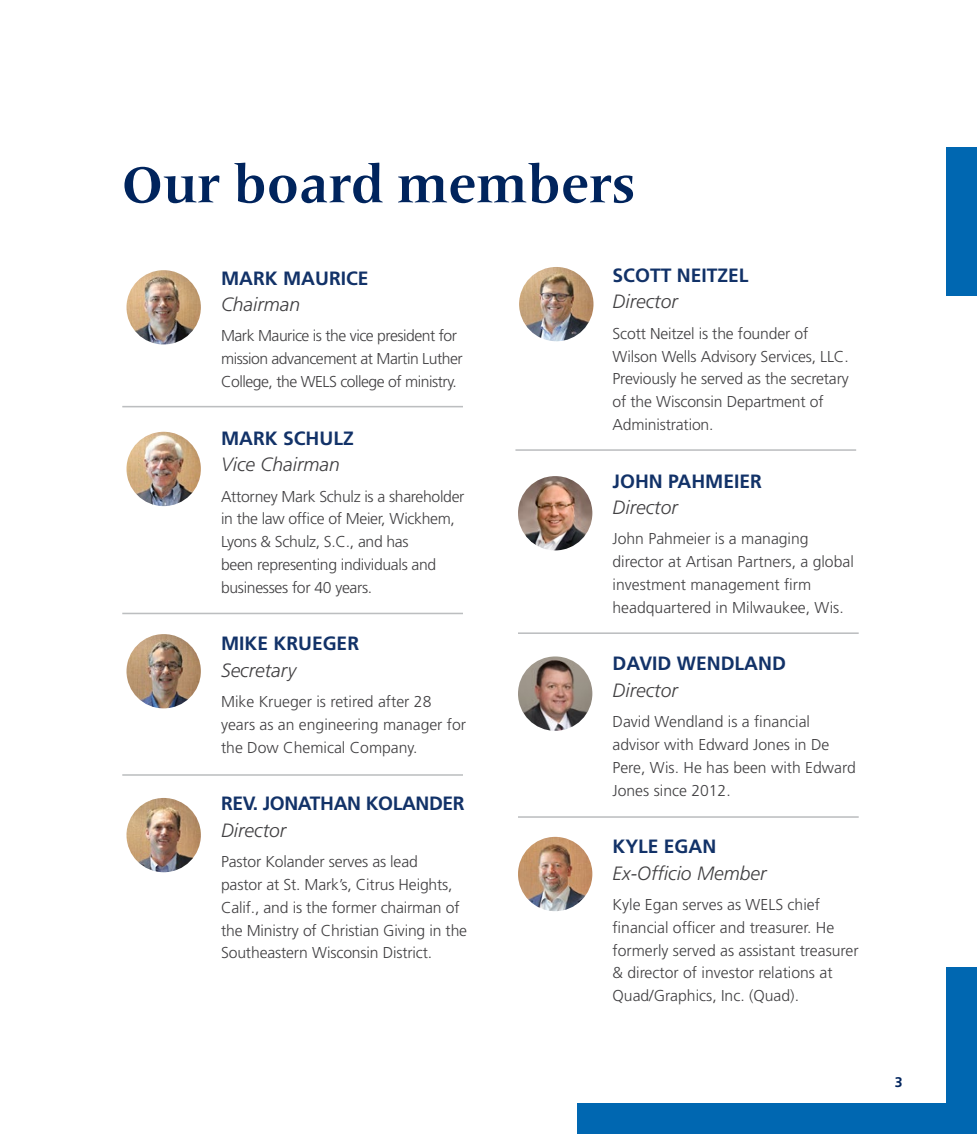
<style>
.page{position:relative;width:977px;height:1134px;background:#fff}
.page>*{position:absolute;margin:0;border:0;box-sizing:border-box;transform-origin:0 0}
.t1{font:700 52.5px "Frutiger Serif LT Pro";color:#00245d}
.t2{font:700 19.25px "Frutiger LT Std";color:#123268}
.t3{font:italic 300 19.25px "Frutiger LT Std";color:#414042}
.t4{font:700 19.25px "Frutiger LT Std";letter-spacing:-.02em;color:#123268}
.t5{font:300 15.75px/22.8px "Frutiger LT Std";letter-spacing:-.01em;color:#414042}
.t6{font:300 15.75px/22.8px "Frutiger LT Std";letter-spacing:-.03em;color:#414042}
.t7{font:700 14px "Frutiger LT Std";color:#00245d}
</style>
<div class="page">
<div style="left:577px;top:968px;width:399px;height:166px;background:#0067b1"></div>
<div style="left:74px;top:74px;width:872px;height:1029px;background:#fff"></div>
<img style="left:126px;top:270px;width:75px;height:75px;border-radius:37px">
<img style="left:519px;top:267px;width:74px;height:74px;border-radius:37px">
<img style="left:518px;top:476px;width:74px;height:74px;border-radius:37px">
<img style="left:518px;top:837px;width:74px;height:74px;border-radius:37px">
<img style="left:126px;top:432px;width:75px;height:74px;border-radius:37px">
<img style="left:518px;top:656px;width:74px;height:75px;border-radius:37px">
<img style="left:126px;top:798px;width:75px;height:74px;border-radius:37px">
<hr style="left:122px;top:406px;width:341px;height:1px;background:#bcbec0">
<hr style="left:515px;top:449px;width:341px;height:2px;background:#bcbec0">
<hr style="left:122px;top:613px;width:341px;height:1px;background:#bcbec0">
<hr style="left:518px;top:632px;width:340px;height:2px;background:#bcbec0">
<hr style="left:122px;top:774px;width:341px;height:2px;background:#bcbec0">
<hr style="left:518px;top:816px;width:340px;height:2px;background:#bcbec0">
<img style="left:126px;top:634px;width:75px;height:74px;border-radius:37px">
<div style="left:946px;top:147px;width:30px;height:149px;background:#0067b1"></div>
<h1 class="t1" style="left:121px;top:154px;width:515px">Our board members</h1>
<p class="t2" style="left:221px;top:267px;width:149px">MARK MAURICE</p>
<p class="t3" style="left:221px;top:293px;width:81px">Chairman</p>
<p class="t6" style="left:221px;top:325px;width:243px">Mark Maurice is the vice president for mission advancement at Martin Luther<br>College, the WELS college of ministry.</p>
<p class="t2" style="left:221px;top:427px;width:134px">MARK SCHULZ</p>
<p class="t3" style="left:221px;top:453px;width:120px">Vice Chairman</p>
<p class="t5" style="left:221px;top:485px;width:245px">Attorney Mark Schulz is a shareholder in the law office of Meier, Wickhem,<br>Lyons &amp; Schulz, S.C., and has<br>been representing individuals and businesses for 40 years.</p>
<p class="t2" style="left:221px;top:632px;width:139px">MIKE KRUEGER</p>
<p class="t3" style="left:221px;top:659px;width:77px">Secretary</p>
<p class="t5" style="left:221px;top:691px;width:247px">Mike Krueger is retired after 28 years as an engineering manager for the Dow Chemical Company.</p>
<p class="t4" style="left:221px;top:792px;width:245px">REV. JONATHAN KOLANDER</p>
<p class="t3" style="left:221px;top:819px;width:67px">Director</p>
<p class="t5" style="left:221px;top:851px;width:248px">Pastor Kolander serves as lead<br>pastor at St. Mark’s, Citrus Heights, Calif., and is the former chairman of the Ministry of Christian Giving in the Southeastern Wisconsin District.</p>
<p class="t2" style="left:612px;top:264px;width:137px">SCOTT NEITZEL</p>
<p class="t3" style="left:612px;top:291px;width:67px">Director</p>
<p class="t5" style="left:612px;top:322px;width:238px">Scott Neitzel is the founder of<br>Wilson Wells Advisory Services, LLC.<br>Previously he served as the secretary of the Wisconsin Department of<br>Administration.</p>
<p class="t2" style="left:612px;top:470px;width:151px">JOHN PAHMEIER</p>
<p class="t3" style="left:612px;top:496px;width:67px">Director</p>
<p class="t5" style="left:612px;top:528px;width:243px">John Pahmeier is a managing director at Artisan Partners, a global investment management firm headquartered in Milwaukee, Wis.</p>
<p class="t2" style="left:612px;top:652px;width:175px">DAVID WENDLAND</p>
<p class="t3" style="left:612px;top:679px;width:67px">Director</p>
<p class="t5" style="left:612px;top:711px;width:245px">David Wendland is a financial advisor with Edward Jones in De<br>Pere, Wis. He has been with Edward<br>Jones since 2012.</p>
<p class="t2" style="left:612px;top:835px;width:105px">KYLE EGAN</p>
<p class="t3" style="left:612px;top:862px;width:155px">Ex-Officio Member</p>
<p class="t5" style="left:612px;top:894px;width:248px">Kyle Egan serves as WELS chief financial officer and treasurer. He formerly served as assistant treasurer &amp; director of investor relations at Quad/Graphics, Inc. (Quad).</p>
<p class="t7" style="left:894px;top:1073px;width:9px">3</p>
</div>
